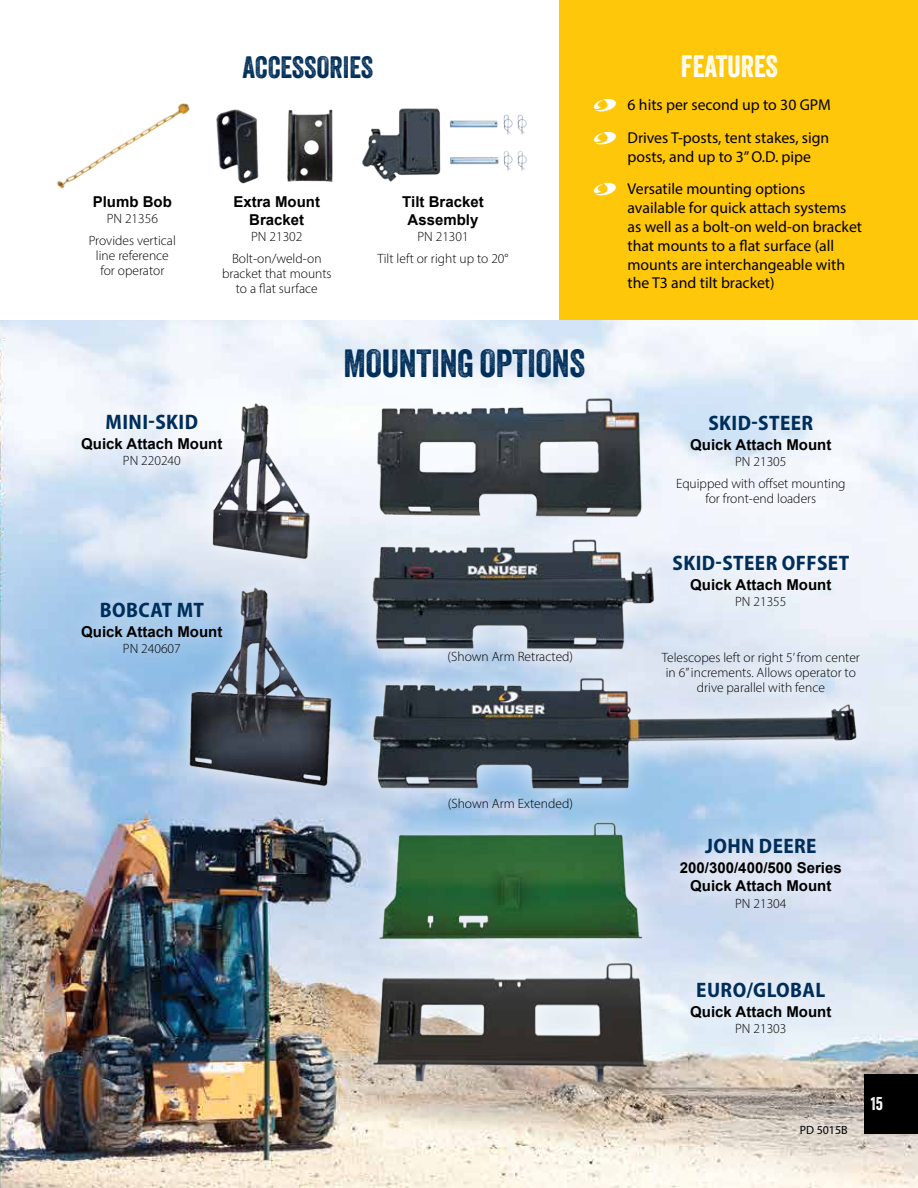
<style>
.page{position:relative;width:918px;height:1188px;background:#fff}
.page>*{position:absolute;margin:0;border:0;box-sizing:border-box;transform-origin:0 0}
.t1{font:38.1px "Veneer";color:#002e5a}
.t2{font:30px "Veneer";color:#002e5a}
.t3{font:30px "Veneer";color:#fff}
.t4{font:700 semi-condensed 21px "Myriad Pro";letter-spacing:.02em;color:#002e5a}
.t5{font:18px "Veneer";color:#fff}
.t6{font:15.75px/18.9px "Myriad Pro";color:#000}
.t7{font:700 15px/18px "Arial";color:#000;text-align:center}
.t8{font:300 13.5px/21.8px "Myriad Pro";color:#000;text-align:center}
.t9{font:12px "Myriad Pro";color:#000}
</style>
<div class="page">
<img style="left:0;top:320px;width:918px;height:868px">
<div style="left:560px;top:0;width:358px;height:320px;background:#ffc709"></div>
<img style="left:57px;top:103px;width:133px;height:86px">
<img style="left:216px;top:109px;width:43px;height:75px">
<img style="left:287px;top:109px;width:46px;height:73px">
<img style="left:362px;top:108px;width:165px;height:74px">
<img style="left:376px;top:398px;width:267px;height:118px">
<div style="left:350px;top:516px;width:327px;height:155px;background:#fff;opacity:.75"></div>
<img style="left:371px;top:539px;width:271px;height:113px">
<div style="left:350px;top:655px;width:528px;height:156px;background:#fff;opacity:.75"></div>
<img style="left:368px;top:674px;width:493px;height:117px">
<div style="left:642px;top:530px;width:238px;height:186px;background:#fff;opacity:.75"></div>
<svg style="left:353px;top:939px;width:315px;height:166px;background:#ccc0b4"></svg>
<img style="left:370px;top:962px;width:281px;height:120px">
<div style="left:667px;top:957px;width:188px;height:99px;background:#fff;opacity:.75"></div>
<div style="left:657px;top:814px;width:207px;height:117px;background:#fff;opacity:.75"></div>
<div style="left:359px;top:799px;width:304px;height:163px;background:#fff;opacity:.75"></div>
<img style="left:377px;top:821px;width:266px;height:123px">
<div style="left:192px;top:384px;width:139px;height:195px;background:#fff;opacity:.75"></div>
<img style="left:203px;top:398px;width:113px;height:162px">
<div style="left:58px;top:389px;width:188px;height:100px;background:#fff;opacity:.75"></div>
<div style="left:58px;top:577px;width:188px;height:100px;background:#fff;opacity:.75"></div>
<div style="left:169px;top:568px;width:182px;height:237px;background:#fff;opacity:.75"></div>
<img style="left:186px;top:586px;width:146px;height:202px">
<div style="left:788px;top:1114px;width:71px;height:33px;background:#fff;opacity:.49"></div>
<div style="left:864px;top:1075px;width:54px;height:59px;background:#000"></div>
<p class="t7" style="left:93px;top:193px;width:81px">Plumb Bob</p>
<p class="t8" style="left:89px;top:208px;width:89px">PN 21356<br>Provides vertical</p>
<p class="t8" style="left:96px;top:248px;width:74px;line-height:15px">line reference for operator</p>
<h2 class="t2" style="left:242px;top:49px;width:132px">ACCESSORIES</h2>
<p class="t7" style="left:233px;top:193px;width:88px">Extra Mount<br>Bracket</p>
<p class="t8" style="left:232px;top:226px;width:91px">PN 21302<br>Bolt-on/weld-on</p>
<p class="t8" style="left:222px;top:266px;width:111px;line-height:15px">bracket that mounts to a flat surface</p>
<p class="t7" style="left:402px;top:193px;width:83px">Tilt Bracket<br>Assembly</p>
<p class="t8" style="left:378px;top:226px;width:132px">PN 21301<br>Tilt left or right up to 20°</p>
<h1 class="t1" style="left:343px;top:341px;width:243px">MOUNTING OPTIONS</h1>
<h3 class="t4" style="left:106px;top:408px;width:94px">MINI-SKID</h3>
<p class="t7" style="left:81px;top:435px;width:143px">Quick Attach Mount</p>
<p class="t8" style="left:123px;top:450px;width:59px">PN 220240</p>
<h3 class="t4" style="left:100px;top:596px;width:105px">BOBCAT MT</h3>
<p class="t7" style="left:81px;top:623px;width:143px">Quick Attach Mount</p>
<p class="t8" style="left:123px;top:638px;width:59px">PN 240607</p>
<p class="t8" style="left:448px;top:646px;width:127px">(Shown Arm Retracted)</p>
<p class="t8" style="left:448px;top:793px;width:127px">(Shown Arm Extended)</p>
<h2 class="t3" style="left:681px;top:48px;width:99px">FEATURES</h2>
<p class="t6" style="left:628px;top:89px;width:205px;line-height:32.4px">6 hits per second up to 30 GPM<br>Drives T-posts, tent stakes, sign</p>
<p class="t6" style="left:628px;top:140px;width:185px;line-height:32.4px">posts, and up to 3” O.D. pipe<br>Versatile mounting options</p>
<p class="t6" style="left:628px;top:198px;width:236px">available for quick attach systems as well as a bolt-on weld-on bracket that mounts to a flat surface (all mounts are interchangeable with the T3 and tilt bracket)</p>
<h3 class="t4" style="left:708px;top:409px;width:106px">SKID-STEER</h3>
<p class="t7" style="left:690px;top:436px;width:143px">Quick Attach Mount</p>
<p class="t8" style="left:676px;top:451px;width:171px">PN 21305<br>Equipped with offset mounting</p>
<p class="t8" style="left:705px;top:487px;width:112px">for front-end loaders</p>
<h3 class="t4" style="left:673px;top:549px;width:178px">SKID-STEER OFFSET</h3>
<p class="t7" style="left:690px;top:576px;width:143px">Quick Attach Mount</p>
<p class="t8" style="left:735px;top:591px;width:53px">PN 21355</p>
<p class="t8" style="left:662px;top:650px;width:200px;line-height:15px">Telescopes left or right 5’ from center in 6” increments. Allows operator to drive parallel with fence</p>
<h3 class="t4" style="left:705px;top:833px;width:113px">JOHN DEERE</h3>
<p class="t7" style="left:680px;top:859px;width:163px">200/300/400/500 Series<br>Quick Attach Mount</p>
<p class="t8" style="left:735px;top:892px;width:53px">PN 21304</p>
<h3 class="t4" style="left:696px;top:976px;width:131px">EURO/GLOBAL</h3>
<p class="t7" style="left:690px;top:1003px;width:143px">Quick Attach Mount</p>
<p class="t8" style="left:735px;top:1017px;width:53px">PN 21303</p>
<p class="t9" style="left:800px;top:1123px;width:50px">PD 5015B</p>
<h3 class="t5" style="left:871px;top:1093px;width:14px">15</h3>
</div>
